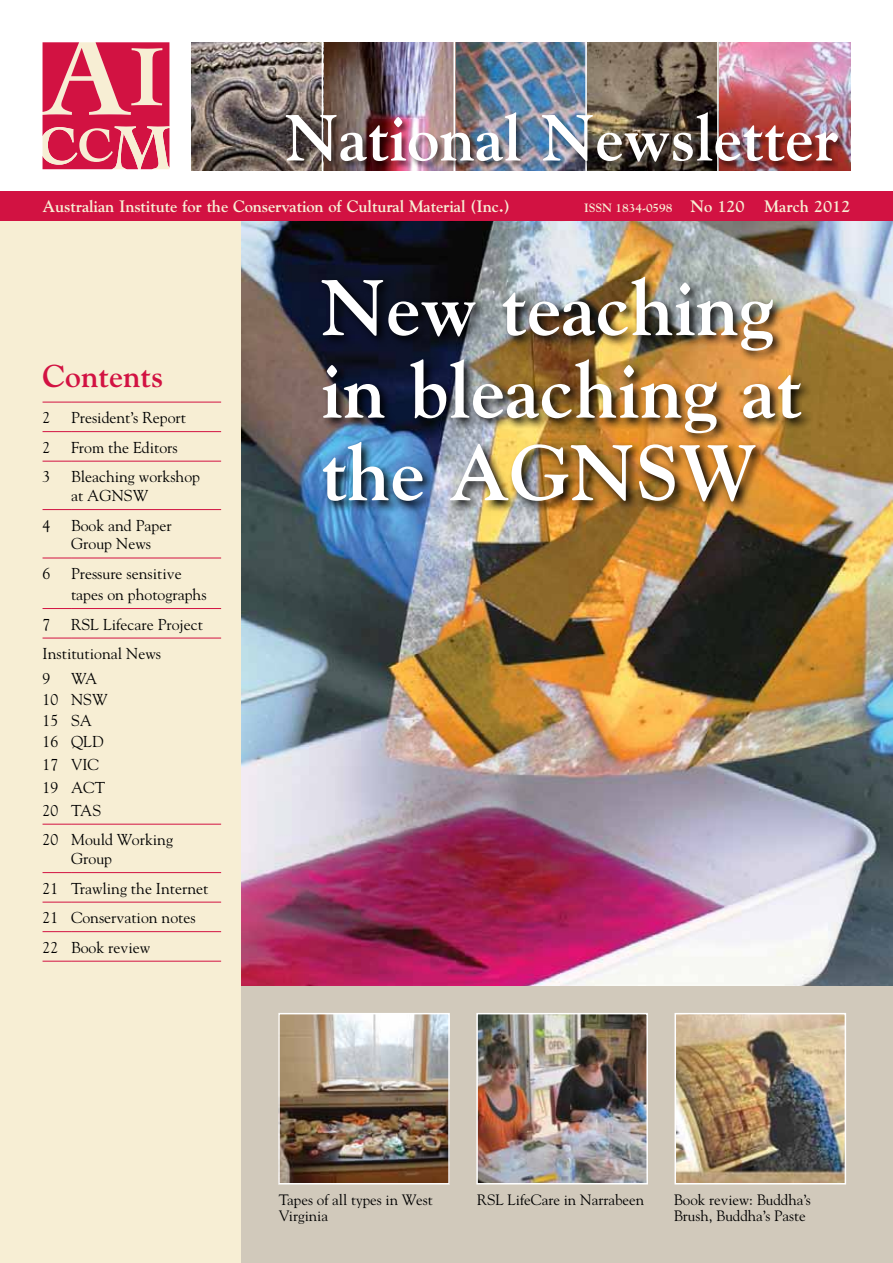
<style>
.page{position:relative;width:893px;height:1263px;background:#fff}
.page>*{position:absolute;margin:0;border:0;box-sizing:border-box;transform-origin:0 0}
.t1{font:700 78px/82.5px "Goudy";color:#fff}
.t2{font:700 64.5px "Goudy";color:#fff}
.t3{font:700 31.5px "Goudy";color:#d21242}
.t4{font:700 16.5px "Goudy";letter-spacing:-.01em;color:#f7eed4}
.t5{font:15.75px/21px "Goudy";color:#000}
.t6{font:15px/15.8px "Goudy";color:#000}
.s1{font-size:12px}
</style>
<div class="page">
<div style="left:0;top:215px;width:264px;height:1048px;background:#f7eed4"></div>
<div style="left:242px;top:973px;width:651px;height:290px;background:#d1c9bb"></div>
<img style="left:242px;top:221px;width:651px;height:764px">
<svg style="left:43px;top:402px;width:28px;height:1px"></svg>
<hr style="left:71px;top:402px;width:150px;height:1px;background:#d21242">
<svg style="left:43px;top:431px;width:28px;height:1px"></svg>
<hr style="left:71px;top:431px;width:150px;height:1px;background:#d21242">
<svg style="left:43px;top:461px;width:28px;height:1px"></svg>
<hr style="left:71px;top:461px;width:150px;height:1px;background:#d21242">
<svg style="left:43px;top:509px;width:28px;height:1px"></svg>
<hr style="left:71px;top:509px;width:150px;height:1px;background:#d21242">
<svg style="left:43px;top:558px;width:28px;height:1px"></svg>
<hr style="left:71px;top:558px;width:150px;height:1px;background:#d21242">
<svg style="left:43px;top:608px;width:28px;height:1px"></svg>
<hr style="left:71px;top:608px;width:150px;height:1px;background:#d21242">
<svg style="left:43px;top:638px;width:28px;height:1px"></svg>
<hr style="left:71px;top:638px;width:150px;height:1px;background:#d21242">
<svg style="left:43px;top:824px;width:28px;height:1px"></svg>
<hr style="left:71px;top:824px;width:150px;height:1px;background:#d21242">
<svg style="left:43px;top:872px;width:28px;height:1px"></svg>
<hr style="left:71px;top:872px;width:150px;height:1px;background:#d21242">
<svg style="left:43px;top:902px;width:28px;height:1px"></svg>
<hr style="left:71px;top:902px;width:150px;height:1px;background:#d21242">
<svg style="left:43px;top:931px;width:28px;height:1px"></svg>
<hr style="left:71px;top:931px;width:150px;height:1px;background:#d21242">
<svg style="left:43px;top:961px;width:28px;height:1px"></svg>
<hr style="left:71px;top:961px;width:150px;height:1px;background:#d21242">
<img style="left:191px;top:43px;width:659px;height:127px">
<svg style="left:43px;top:43px;width:126px;height:126px;background:#dc506b"></svg>
<div style="left:0;top:191px;width:893px;height:30px;background:#d21242"></div>
<hr style="left:322px;top:27px;width:1px;height:147px;background:#fff">
<hr style="left:453px;top:27px;width:2px;height:147px;background:#fff">
<hr style="left:585px;top:27px;width:2px;height:147px;background:#fff">
<hr style="left:717px;top:27px;width:2px;height:147px;background:#fff">
<div style="left:286px;top:112px;width:560px;height:59px;background:#000;opacity:.5"></div>
<img style="left:318px;top:273px;width:495px;height:240px">
<img style="left:281px;top:1016px;width:166px;height:165px">
<div style="left:278px;top:1013px;width:172px;height:171px;border:2px solid #fff"></div>
<img style="left:677px;top:1016px;width:166px;height:165px">
<div style="left:674px;top:1013px;width:172px;height:171px;border:2px solid #fff"></div>
<img style="left:479px;top:1016px;width:166px;height:165px">
<div style="left:476px;top:1013px;width:172px;height:171px;border:2px solid #fff"></div>
<h2 class="t2" style="left:285px;top:99px;width:555px">National Newsletter</h2>
<p class="t4" style="left:43px;top:196px;width:469px">Australian Institute for the Conservation of Cultural Material (Inc.)</p>
<p class="t4" style="left:584px;top:196px;width:268px"><span class="s1">ISSN 1834-0598</span> No 120 March 2012</p>
<h3 class="t3" style="left:43px;top:357px;width:122px">Contents</h3>
<p class="t5" style="left:43px;top:407px;width:9px">2</p>
<p class="t5" style="left:71px;top:407px;width:117px">President’s Report</p>
<p class="t5" style="left:43px;top:436px;width:9px">2</p>
<p class="t5" style="left:71px;top:436px;width:108px">From the Editors</p>
<p class="t5" style="left:43px;top:466px;width:9px">3</p>
<p class="t5" style="left:71px;top:467px;width:131px;line-height:18.9px">Bleaching workshop at AGNSW</p>
<p class="t5" style="left:43px;top:514px;width:9px">4</p>
<p class="t5" style="left:71px;top:515px;width:102px;line-height:18.9px">Book and Paper<br>Group News</p>
<p class="t5" style="left:43px;top:563px;width:9px">6</p>
<p class="t5" style="left:71px;top:563px;width:137px">Pressure sensitive tapes on photographs</p>
<p class="t5" style="left:43px;top:613px;width:9px">7</p>
<p class="t5" style="left:43px;top:609px;width:162px;line-height:29.5px;text-indent:29px">RSL Lifecare Project<br>Institutional News</p>
<p class="t5" style="left:43px;top:668px;width:9px">9</p>
<p class="t5" style="left:43px;top:668px;width:67px;text-indent:29px">WA<br>10 NSW<br>15 SA<br>16 QLD</p>
<p class="t5" style="left:43px;top:753px;width:64px;line-height:22.8px">17 VIC<br>19 ACT<br>20 TAS</p>
<p class="t5" style="left:71px;top:830px;width:103px;line-height:18.9px;text-indent:-29px">20 Mould Working<br>Group</p>
<p class="t5" style="left:43px;top:873px;width:167px;line-height:29.5px">21 Trawling the Internet<br>21 Conservation notes<br>22 Book review</p>
<h1 class="t1" style="left:321px;top:267px;width:483px">New teaching in bleaching at the AGNSW</h1>
<p class="t6" style="left:279px;top:1192px;width:155px">Tapes of all types in West<br>Virginia</p>
<p class="t6" style="left:477px;top:1192px;width:169px">RSL LifeCare in Narrabeen</p>
<p class="t6" style="left:674px;top:1192px;width:139px">Book review: Buddha’s<br>Brush, Buddha’s Paste</p>
</div>
